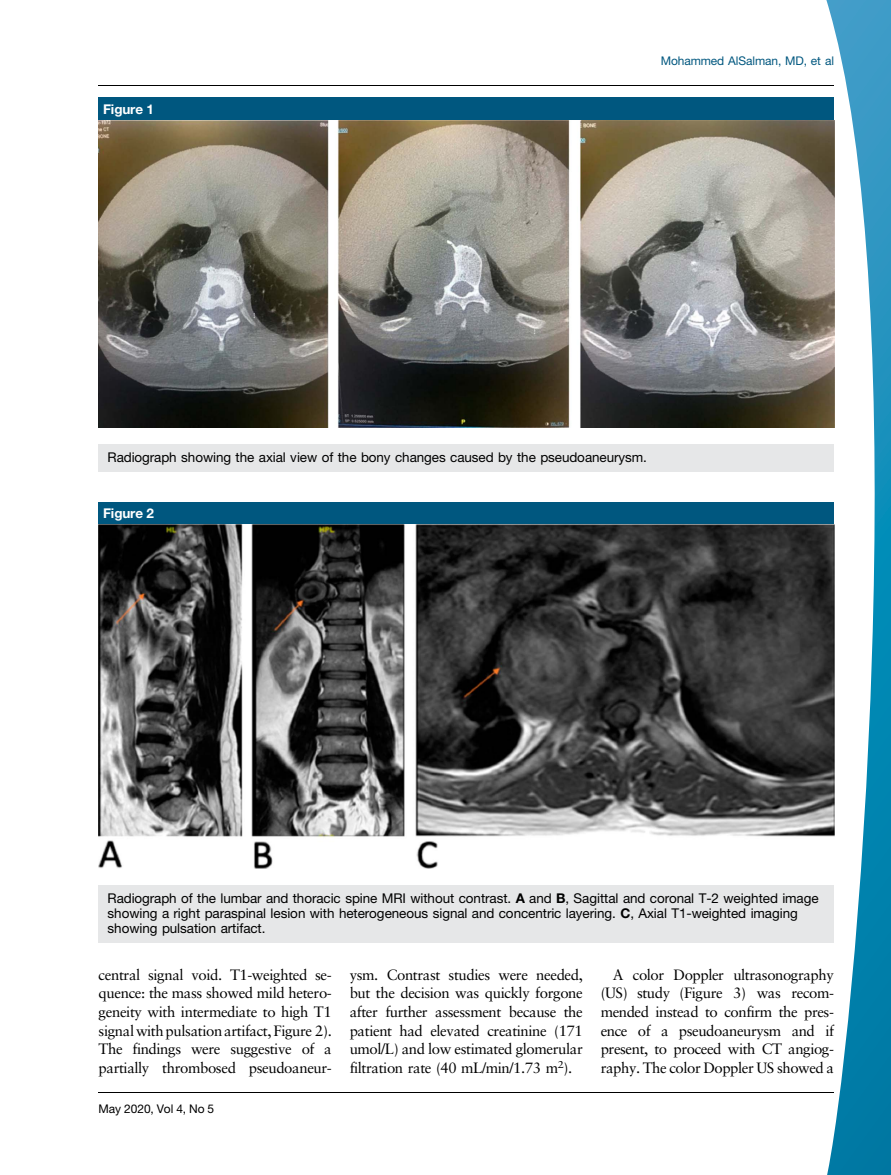
<style>
.page{position:relative;width:891px;height:1175px;background:#fff}
.page>*{position:absolute;margin:0;border:0;box-sizing:border-box;transform-origin:0 0}
.t1{font:15px/18.8px "Adv O Tece 49054";letter-spacing:-.02em;color:#000;text-align:justify}
.t2{font:13.5px/15px "Adv OT7 fe 89 a 09";color:#000}
.t3{font:13.5px "Adv O Td 1 f 5 cc 91.B";color:#fff}
.t4{font:12px "Adv OT7 fe 89 a 09";color:#00577f}
.t5{font:12px "Adv OT7 fe 89 a 09";color:#000}
.s1{font-family:"Adv O Td 1 f 5 cc 91.B"}
</style>
<div class="page">
<svg style="left:824px;top:0;width:67px;height:1174px"></svg>
<div style="left:99px;top:98px;width:735px;height:22px;background:#00577f"></div>
<div style="left:99px;top:444px;width:735px;height:27px;background:#e6e7e8"></div>
<img style="left:99px;top:120px;width:735px;height:307px">
<div style="left:99px;top:502px;width:735px;height:22px;background:#00577f"></div>
<div style="left:99px;top:884px;width:735px;height:58px;background:#e6e7e8"></div>
<svg style="left:99px;top:884px;width:735px;height:1px"></svg>
<img style="left:99px;top:524px;width:735px;height:344px">
<hr style="left:99px;top:85px;width:735px;height:1px;background:#000">
<hr style="left:99px;top:1092px;width:735px;height:1px;background:#000">
<p class="t3" style="left:103px;top:104px;width:52px">Figure 1</p>
<p class="t4" style="left:661px;top:57px;width:175px">Mohammed AlSalman, MD, et al</p>
<p class="t2" style="left:108px;top:451px;width:541px">Radiograph showing the axial view of the bony changes caused by the pseudoaneurysm.</p>
<p class="t3" style="left:103px;top:508px;width:52px">Figure 2</p>
<p class="t2" style="left:108px;top:892px;width:713px">Radiograph of the lumbar and thoracic spine MRI without contrast. <span class="s1">A</span> and <span class="s1">B</span>, Sagittal and coronal T-2 weighted image showing a right paraspinal lesion with heterogeneous signal and concentric layering. <span class="s1">C</span>, Axial T1-weighted imaging showing pulsation artifact.</p>
<p class="t1" style="left:99px;top:966px;width:235px">central signal void. T1-weighted se&shy;quence: the mass showed mild hetero&shy;geneity with intermediate to high T1 signal with pulsation artifact, Figure 2).<br>The findings were suggestive of a partially thrombosed pseudoaneur-</p>
<p class="t1" style="left:350px;top:966px;width:235px">ysm. Contrast studies were needed, but the decision was quickly forgone after further assessment because the patient had elevated creatinine (171 umol/L) and low estimated glomerular filtration rate (40 mL/min/1.73 m<sup>2</sup>).</p>
<p class="t1" style="left:601px;top:966px;width:235px;text-indent:12px">A color Doppler ultrasonography (US) study (Figure 3) was recom&shy;mended instead to confirm the pres&shy;ence of a pseudoaneurysm and if present, to proceed with CT angiog&shy;raphy. The color Doppler US showed a</p>
<p class="t5" style="left:99px;top:1104px;width:117px">May 2020, Vol 4, No 5</p>
</div>
